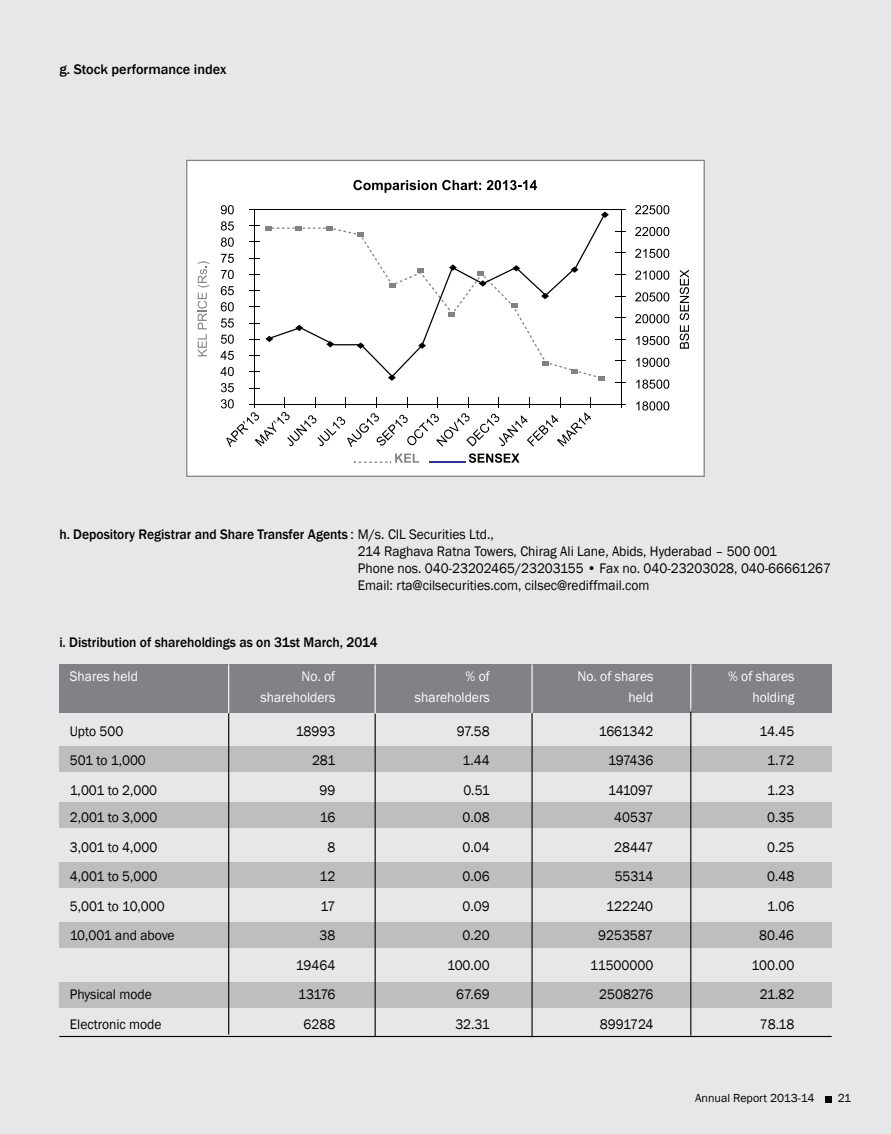
<style>
.page{position:relative;width:891px;height:1134px;background:#e6e7e8}
.page>*{position:absolute;margin:0;border:0;box-sizing:border-box;transform-origin:0 0}
.t1{font:14.25px/17.1px "Franklin Gothic";color:#000;scale:.95 1}
.t2{font:14.25px "Franklin Gothic";color:#fff;scale:.95 1}
.t3{font:500 14.25px "Franklin Gothic";color:#000;scale:.95 1}
.t4{font:500 14.25px "Franklin Gothic";color:#000}
.t5{font:14.25px "Franklin Gothic";letter-spacing:-.02em;color:#000;scale:.95 1}
.t6{font:12px "Franklin Gothic";color:#000}
.s1{font-weight:500}
</style>
<div class="page">
<div style="left:825px;top:1096px;width:7px;height:6px;background:#000"></div>
<div style="left:59px;top:664px;width:773px;height:49px;background:#808285"></div>
<div style="left:59px;top:747px;width:773px;height:25px;background:#bcbec0"></div>
<div style="left:59px;top:803px;width:773px;height:25px;background:#bcbec0"></div>
<div style="left:59px;top:862px;width:773px;height:26px;background:#bcbec0"></div>
<div style="left:59px;top:923px;width:773px;height:25px;background:#bcbec0"></div>
<div style="left:59px;top:982px;width:773px;height:26px;background:#bcbec0"></div>
<hr style="left:59px;top:1036px;width:773px;height:1px;background:#000">
<hr style="left:228px;top:713px;width:1px;height:322px;background:#000">
<hr style="left:228px;top:664px;width:1px;height:49px;background:#fff">
<hr style="left:375px;top:713px;width:1px;height:324px;background:#000">
<hr style="left:375px;top:664px;width:1px;height:50px;background:#fff">
<hr style="left:531px;top:713px;width:2px;height:324px;background:#000">
<hr style="left:531px;top:664px;width:2px;height:49px;background:#fff">
<hr style="left:690px;top:708px;width:1px;height:328px;background:#000">
<hr style="left:690px;top:664px;width:1px;height:48px;background:#fff">
<div style="left:186px;top:160px;width:519px;height:317px;background:#fff"></div>
<div style="left:268px;top:213px;width:338px;height:164px;background:#fff"></div>
<div style="left:265px;top:226px;width:340px;height:155px;background:#fff"></div>
<svg style="left:601px;top:212px;width:8px;height:6px"></svg>
<hr style="left:254px;top:209px;width:1px;height:199px;background:#000">
<hr style="left:249px;top:209px;width:377px;height:1px;background:#000">
<hr style="left:249px;top:404px;width:377px;height:1px;background:#000">
<hr style="left:621px;top:209px;width:1px;height:199px;background:#000">
<svg style="left:221px;top:205px;width:13px;height:9px"></svg>
<svg style="left:221px;top:221px;width:13px;height:10px"></svg>
<svg style="left:221px;top:237px;width:13px;height:10px"></svg>
<svg style="left:221px;top:254px;width:13px;height:9px"></svg>
<svg style="left:221px;top:270px;width:13px;height:9px"></svg>
<svg style="left:221px;top:286px;width:13px;height:9px"></svg>
<svg style="left:221px;top:302px;width:13px;height:9px"></svg>
<svg style="left:221px;top:319px;width:13px;height:9px"></svg>
<svg style="left:221px;top:335px;width:13px;height:9px"></svg>
<svg style="left:221px;top:351px;width:13px;height:9px"></svg>
<svg style="left:221px;top:367px;width:13px;height:9px"></svg>
<svg style="left:221px;top:383px;width:13px;height:9px"></svg>
<svg style="left:635px;top:205px;width:34px;height:9px"></svg>
<svg style="left:635px;top:227px;width:34px;height:9px"></svg>
<svg style="left:635px;top:249px;width:34px;height:9px"></svg>
<svg style="left:635px;top:271px;width:34px;height:9px"></svg>
<svg style="left:635px;top:292px;width:34px;height:10px"></svg>
<svg style="left:635px;top:314px;width:34px;height:9px"></svg>
<svg style="left:636px;top:336px;width:33px;height:9px"></svg>
<svg style="left:636px;top:358px;width:33px;height:9px"></svg>
<svg style="left:636px;top:380px;width:33px;height:9px"></svg>
<svg style="left:636px;top:401px;width:33px;height:10px"></svg>
<svg style="left:680px;top:270px;width:9px;height:79px"></svg>
<svg style="left:198px;top:261px;width:11px;height:95px"></svg>
<svg style="left:469px;top:453px;width:51px;height:10px"></svg>
<svg style="left:353px;top:180px;width:128px;height:13px"></svg>
<svg style="left:487px;top:180px;width:50px;height:10px"></svg>
<svg style="left:221px;top:398px;width:370px;height:49px"></svg>
<svg style="left:354px;top:454px;width:65px;height:9px"></svg>
<hr style="left:429px;top:462px;width:37px;height:1px;background:#2e3092">
<p class="t4" style="left:59px;top:60px;width:168px">g. Stock performance index</p>
<p class="t1" style="left:358px;top:526px;width:500px;text-indent:-299px"><span class="s1">h. Depository Registrar and Share Transfer Agents</span> : M/s. CIL Securities Ltd.,<br>214 Raghava Ratna Towers, Chirag Ali Lane, Abids, Hyderabad – 500 001<br>Phone nos. 040-23202465/23203155 • Fax no. 040-23203028, 040-66661267<br>Email: rta@cilsecurities.com, cilsec@rediffmail.com</p>
<p class="t3" style="left:59px;top:634px;width:337px">i. Distribution of shareholdings as on 31st March, 2014</p>
<p class="t2" style="left:70px;top:668px;width:73px">Shares held</p>
<p class="t2" style="left:302px;top:668px;width:37px">No. of</p>
<p class="t2" style="left:466px;top:668px;width:27px">% of</p>
<p class="t2" style="left:578px;top:668px;width:81px">No. of shares</p>
<p class="t2" style="left:728px;top:668px;width:71px">% of shares</p>
<p class="t2" style="left:260px;top:689px;width:80px">shareholders</p>
<p class="t2" style="left:415px;top:689px;width:80px">shareholders</p>
<p class="t2" style="left:629px;top:689px;width:28px">held</p>
<p class="t2" style="left:752px;top:689px;width:46px">holding</p>
<p class="t1" style="left:70px;top:723px;width:58px">Upto 500</p>
<p class="t1" style="left:296px;top:723px;width:43px">18993</p>
<p class="t1" style="left:457px;top:723px;width:36px">97.58</p>
<p class="t1" style="left:599px;top:723px;width:59px">1661342</p>
<p class="t1" style="left:760px;top:723px;width:38px">14.45</p>
<p class="t1" style="left:70px;top:753px;width:82px">501 to 1,000</p>
<p class="t1" style="left:312px;top:753px;width:26px">281</p>
<p class="t1" style="left:463px;top:753px;width:30px">1.44</p>
<p class="t1" style="left:608px;top:753px;width:49px">197436</p>
<p class="t1" style="left:767px;top:753px;width:30px">1.72</p>
<p class="t1" style="left:70px;top:782px;width:93px">1,001 to 2,000</p>
<p class="t1" style="left:319px;top:782px;width:18px">99</p>
<p class="t1" style="left:463px;top:782px;width:29px">0.51</p>
<p class="t1" style="left:608px;top:782px;width:49px">141097</p>
<p class="t1" style="left:767px;top:782px;width:30px">1.23</p>
<p class="t1" style="left:70px;top:809px;width:94px">2,001 to 3,000</p>
<p class="t1" style="left:320px;top:809px;width:18px">16</p>
<p class="t1" style="left:463px;top:809px;width:30px">0.08</p>
<p class="t1" style="left:614px;top:809px;width:43px">40537</p>
<p class="t1" style="left:767px;top:809px;width:30px">0.35</p>
<p class="t1" style="left:70px;top:839px;width:94px">3,001 to 4,000</p>
<p class="t1" style="left:327px;top:839px;width:10px">8</p>
<p class="t1" style="left:463px;top:839px;width:30px">0.04</p>
<p class="t1" style="left:614px;top:839px;width:43px">28447</p>
<p class="t1" style="left:767px;top:839px;width:30px">0.25</p>
<p class="t1" style="left:70px;top:868px;width:94px">4,001 to 5,000</p>
<p class="t1" style="left:319px;top:868px;width:18px">12</p>
<p class="t1" style="left:463px;top:868px;width:30px">0.06</p>
<p class="t1" style="left:615px;top:868px;width:42px">55314</p>
<p class="t1" style="left:767px;top:868px;width:30px">0.48</p>
<p class="t1" style="left:70px;top:898px;width:101px">5,001 to 10,000</p>
<p class="t1" style="left:320px;top:898px;width:17px">17</p>
<p class="t1" style="left:463px;top:898px;width:30px">0.09</p>
<p class="t1" style="left:606px;top:898px;width:51px">122240</p>
<p class="t1" style="left:767px;top:898px;width:30px">1.06</p>
<p class="t1" style="left:70px;top:927px;width:112px">10,001 and above</p>
<p class="t1" style="left:319px;top:927px;width:18px">38</p>
<p class="t1" style="left:463px;top:927px;width:30px">0.20</p>
<p class="t1" style="left:598px;top:927px;width:59px">9253587</p>
<p class="t1" style="left:759px;top:927px;width:38px">80.46</p>
<p class="t1" style="left:296px;top:957px;width:43px">19464</p>
<p class="t1" style="left:447px;top:957px;width:46px">100.00</p>
<p class="t1" style="left:590px;top:957px;width:68px">11500000</p>
<p class="t1" style="left:752px;top:957px;width:46px">100.00</p>
<p class="t1" style="left:70px;top:986px;width:88px">Physical mode</p>
<p class="t1" style="left:298px;top:986px;width:41px">13176</p>
<p class="t1" style="left:456px;top:986px;width:37px">67.69</p>
<p class="t1" style="left:599px;top:986px;width:58px">2508276</p>
<p class="t1" style="left:760px;top:986px;width:38px">21.82</p>
<p class="t1" style="left:70px;top:1016px;width:98px">Electronic mode</p>
<p class="t1" style="left:304px;top:1016px;width:35px">6288</p>
<p class="t1" style="left:455px;top:1016px;width:38px">32.31</p>
<p class="t5" style="left:600px;top:1015px;width:58px">8991724</p>
<p class="t1" style="left:760px;top:1016px;width:38px">78.18</p>
<p class="t6" style="left:695px;top:1091px;width:121px">Annual Report 2013-14</p>
<p class="t6" style="left:838px;top:1091px;width:15px">21</p>
</div>
